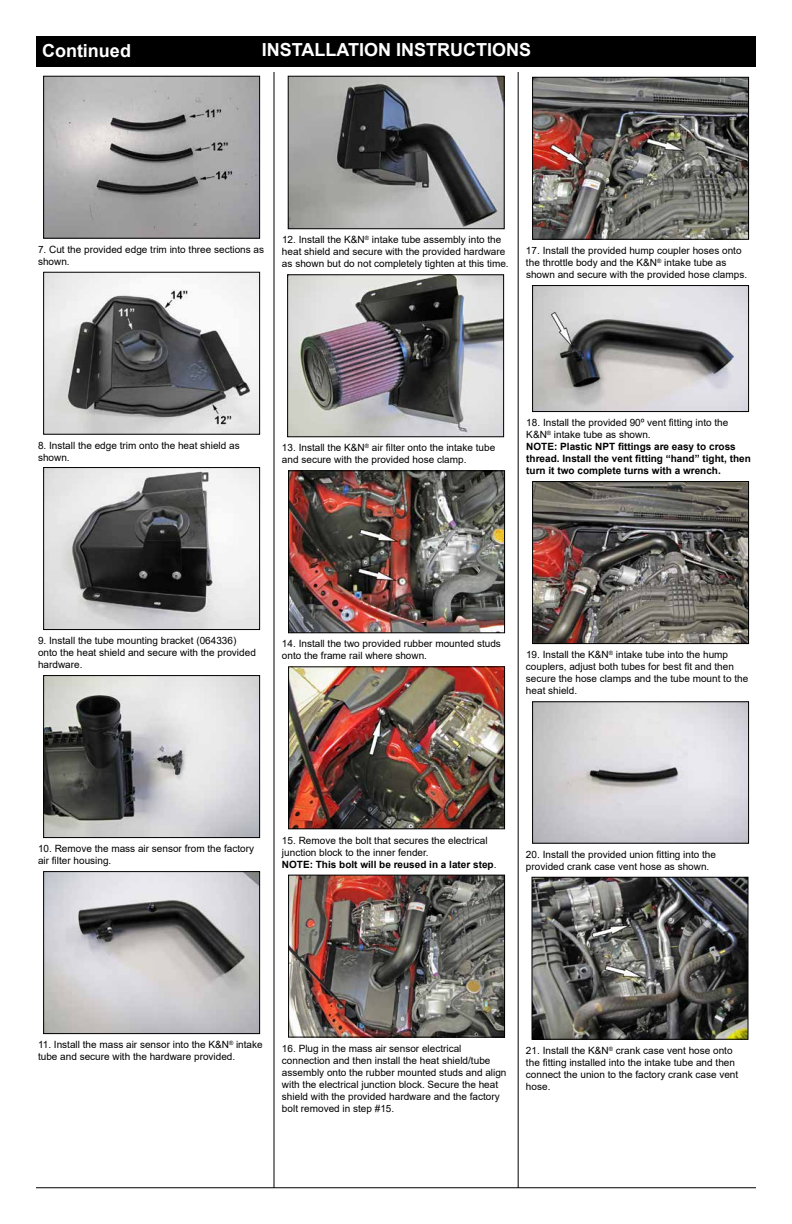
<style>
.page{position:relative;width:792px;height:1224px;background:#fff}
.page>*{position:absolute;margin:0;border:0;box-sizing:border-box;transform-origin:0 0}
.t1{font:700 18px "Arial";color:#fff}
.t2{font:10px/12px "Arial";color:#000}
.t3{font:700 10px/12px "Arial";color:#000}
.s1{font-weight:400}
.s2{font-weight:700}
</style>
<div class="page">
<div style="left:36px;top:36px;width:720px;height:31px;background:#000"></div>
<hr style="left:274px;top:72px;width:1px;height:1116px;background:#000">
<hr style="left:518px;top:72px;width:1px;height:1116px;background:#000">
<hr style="left:36px;top:1188px;width:720px;height:1px;background:#000">
<img style="left:45px;top:78px;width:213px;height:159px">
<div style="left:43px;top:76px;width:217px;height:163px;border:1px solid #000"></div>
<img style="left:45px;top:274px;width:213px;height:159px">
<div style="left:43px;top:272px;width:217px;height:163px;border:1px solid #000"></div>
<img style="left:45px;top:469px;width:213px;height:159px">
<div style="left:43px;top:467px;width:217px;height:163px;border:1px solid #000"></div>
<img style="left:45px;top:677px;width:213px;height:159px">
<div style="left:43px;top:675px;width:217px;height:163px;border:1px solid #000"></div>
<img style="left:290px;top:78px;width:213px;height:149px">
<div style="left:288px;top:76px;width:217px;height:153px;border:1px solid #000"></div>
<img style="left:289px;top:276px;width:213px;height:159px">
<div style="left:287px;top:274px;width:217px;height:163px;border:1px solid #000"></div>
<img style="left:290px;top:472px;width:213px;height:159px">
<div style="left:288px;top:470px;width:217px;height:163px;border:1px solid #000"></div>
<img style="left:290px;top:668px;width:213px;height:159px">
<div style="left:288px;top:666px;width:217px;height:163px;border:1px solid #000"></div>
<img style="left:290px;top:877px;width:213px;height:158px">
<div style="left:288px;top:875px;width:217px;height:162px;border:1px solid #000"></div>
<img style="left:534px;top:79px;width:213px;height:159px">
<div style="left:532px;top:77px;width:217px;height:163px;border:1px solid #000"></div>
<img style="left:534px;top:287px;width:213px;height:123px">
<div style="left:532px;top:285px;width:217px;height:127px;border:1px solid #000"></div>
<img style="left:534px;top:483px;width:213px;height:159px">
<div style="left:532px;top:481px;width:217px;height:163px;border:1px solid #000"></div>
<img style="left:534px;top:879px;width:212px;height:159px">
<div style="left:532px;top:877px;width:216px;height:163px;border:1px solid #000"></div>
<img style="left:534px;top:703px;width:213px;height:139px">
<div style="left:532px;top:701px;width:217px;height:143px;border:1px solid #000"></div>
<img style="left:45px;top:873px;width:213px;height:159px">
<div style="left:43px;top:871px;width:217px;height:163px;border:1px solid #000"></div>
<h1 class="t1" style="left:42px;top:38px;width:90px">Continued</h1>
<h1 class="t1" style="left:262px;top:37px;width:271px">INSTALLATION INSTRUCTIONS</h1>
<p class="t2" style="left:38px;top:243px;width:228px">7. Cut the provided edge trim into three sections as shown.</p>
<p class="t2" style="left:282px;top:234px;width:228px">12. Install the K&amp;N<sup>®</sup> intake tube assembly into the heat shield and secure with the provided hardware as shown but do not completely tighten at this time.</p>
<p class="t2" style="left:526px;top:245px;width:223px">17. Install the provided hump coupler hoses onto the throttle body and the K&amp;N<sup>®</sup> intake tube as shown and secure with the provided hose clamps.</p>
<p class="t2" style="left:38px;top:439px;width:203px">8. Install the edge trim onto the heat shield as shown.</p>
<p class="t2" style="left:282px;top:442px;width:215px">13. Install the K&amp;N<sup>®</sup> air filter onto the intake tube and secure with the provided hose clamp.</p>
<p class="t3" style="left:526px;top:417px;width:226px"><span class="s1">18. Install the provided 90º vent fitting into the K&amp;N</span><sup>®</sup> <span class="s1">intake tube as shown.<br></span>NOTE: Plastic NPT fittings are easy to cross thread. Install the vent fitting “hand” tight, then turn it two complete turns with a wrench.</p>
<p class="t2" style="left:38px;top:635px;width:219px">9. Install the tube mounting bracket (064336) onto the heat shield and secure with the provided hardware.</p>
<p class="t2" style="left:282px;top:638px;width:220px">14. Install the two provided rubber mounted studs onto the frame rail where shown.</p>
<p class="t2" style="left:526px;top:649px;width:224px">19. Install the K&amp;N<sup>®</sup> intake tube into the hump couplers, adjust both tubes for best fit and then secure the hose clamps and the tube mount to the heat shield.</p>
<p class="t2" style="left:38px;top:843px;width:218px">10. Remove the mass air sensor from the factory air filter housing.</p>
<p class="t2" style="left:282px;top:834px;width:216px">15. Remove the bolt that secures the electrical junction block to the inner fender.<br><span class="s2">NOTE: This bolt will be reused in a later step</span>.</p>
<p class="t2" style="left:526px;top:848px;width:192px">20. Install the provided union fitting into the provided crank case vent hose as shown.</p>
<p class="t2" style="left:38px;top:1039px;width:226px">11. Install the mass air sensor into the K&amp;N<sup>®</sup> intake tube and secure with the hardware provided.</p>
<p class="t2" style="left:282px;top:1042px;width:226px">16. Plug in the mass air sensor electrical connection and then install the heat shield/tube assembly onto the rubber mounted studs and align with the electrical junction block. Secure the heat shield with the provided hardware and the factory bolt removed in step #15.</p>
<p class="t2" style="left:526px;top:1044px;width:214px">21. Install the K&amp;N<sup>®</sup> crank case vent hose onto the fitting installed into the intake tube and then connect the union to the factory crank case vent hose.</p>
</div>
